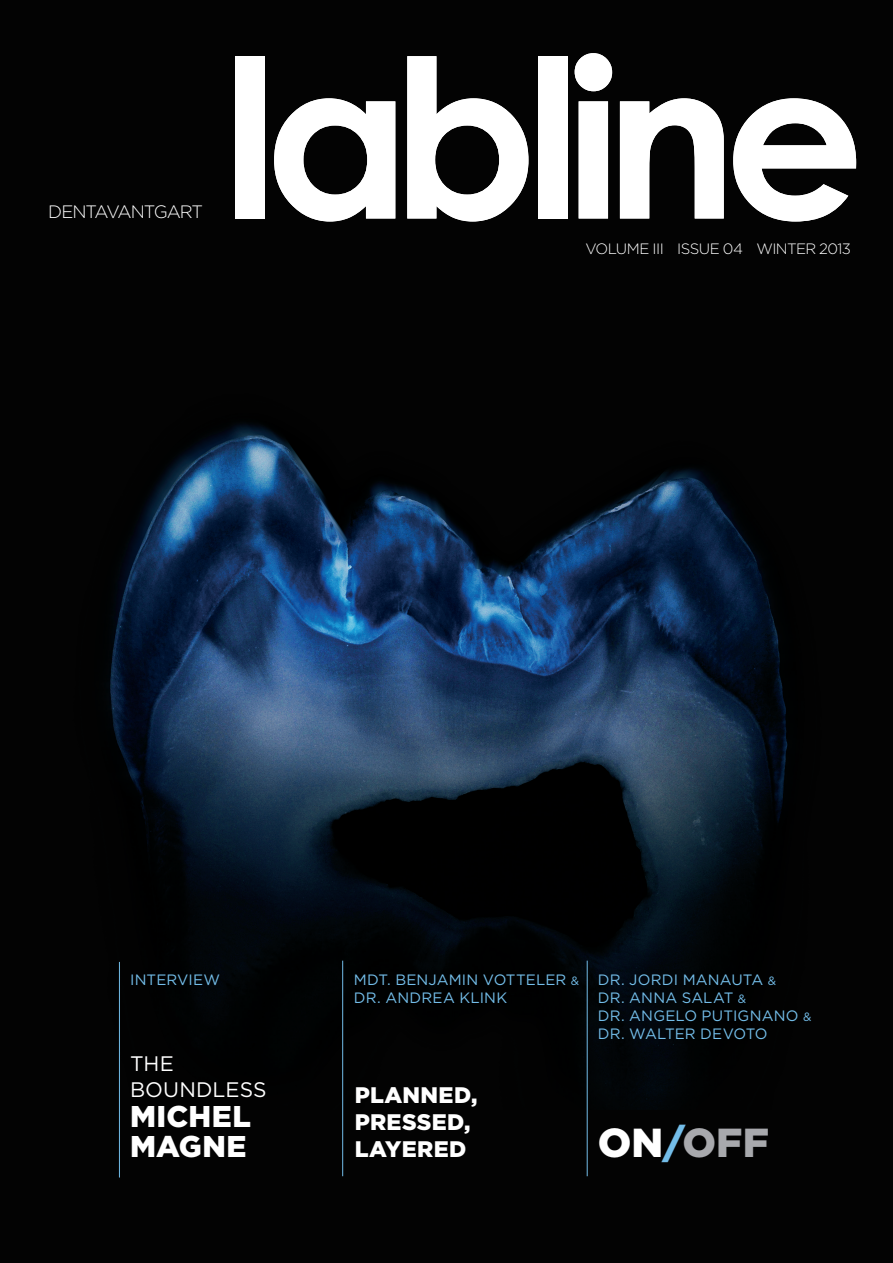
<style>
.page{position:relative;width:893px;height:1263px;background:#030303}
.page>*{position:absolute;margin:0;border:0;box-sizing:border-box;transform-origin:0 0}
.t1{font:900 40.5px "Gotham";color:#a8a9ad}
.t2{font:900 30px/30px "Gotham";letter-spacing:.015em;color:#fff}
.t3{font:900 22.5px/27px "Gotham";letter-spacing:.015em;color:#fff}
.t4{font:21px/25.2px "Gotham";letter-spacing:.005em;color:#fff}
.t5{font:300 18px "Gotham";letter-spacing:-.06em;color:#fff}
.t6{font:15px/18px "Gotham";letter-spacing:.01em;color:#73bde9}
.t7{font:300 15px "Gotham";letter-spacing:-.04em;color:#fff}
.s1{font-size:12px}
.s2{color:#fff}
.s3{color:#73bde9}
</style>
<div class="page">
<img style="left:110px;top:423px;width:678px;height:687px">
<hr style="left:587px;top:961px;width:1px;height:215px;background:#73bde9">
<hr style="left:119px;top:962px;width:1px;height:215px;background:#73bde9">
<hr style="left:342px;top:961px;width:1px;height:215px;background:#73bde9">
<div style="left:235px;top:56px;width:30px;height:162px;background:#fff"></div>
<svg style="left:274px;top:98px;width:121px;height:123px"></svg>
<svg style="left:407px;top:56px;width:121px;height:165px"></svg>
<div style="left:538px;top:56px;width:29px;height:162px;background:#fff"></div>
<svg style="left:575px;top:53px;width:37px;height:165px"></svg>
<svg style="left:620px;top:98px;width:104px;height:120px"></svg>
<svg style="left:733px;top:98px;width:123px;height:123px"></svg>
<p class="t5" style="left:48px;top:201px;width:157px">DENTAVANTGART</p>
<p class="t7" style="left:586px;top:240px;width:267px">VOLUME III ISSUE 04 WINTER 2013</p>
<p class="t6" style="left:130px;top:970px;width:92px">INTERVIEW</p>
<p class="t4" style="left:130px;top:1051px;width:138px">THE<br>BOUNDLESS</p>
<p class="t2" style="left:130px;top:1101px;width:122px">MICHEL<br>MAGNE</p>
<p class="t6" style="left:354px;top:970px;width:227px">MDT. BENJAMIN VOTTELER <span class="s1">&amp;<br></span>DR. ANDREA KLINK</p>
<p class="t6" style="left:598px;top:970px;width:215px">DR. JORDI MANAUTA <span class="s1">&amp;<br></span>DR. ANNA SALAT <span class="s1">&amp;<br></span>DR. ANGELO PUTIGNANO <span class="s1">&amp;<br></span>DR. WALTER DEVOTO</p>
<p class="t3" style="left:355px;top:1081px;width:124px">PLANNED,<br>PRESSED,<br>LAYERED</p>
<p class="t1" style="left:598px;top:1114px;width:173px"><span class="s2">ON</span><span class="s3">/</span>OFF</p>
</div>
